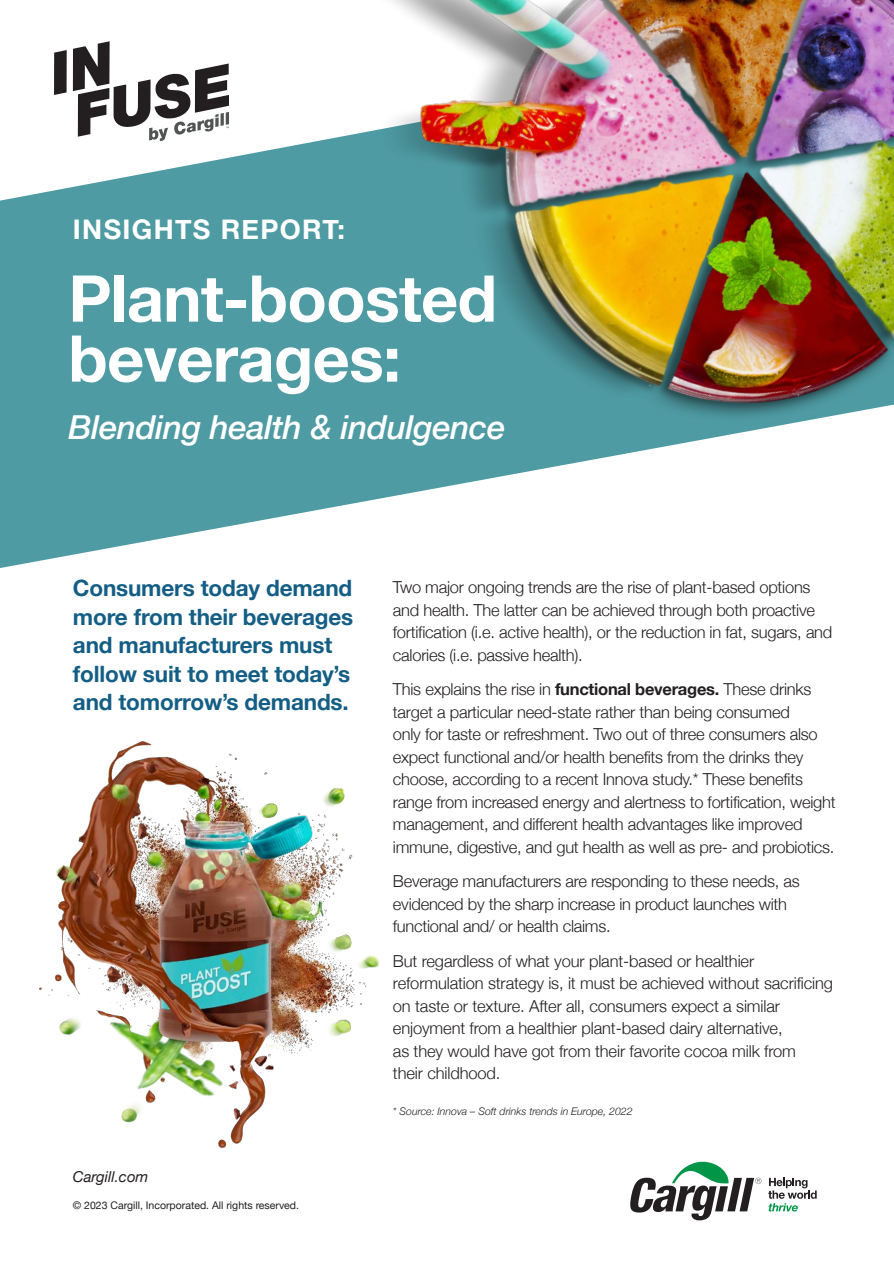
<style>
.page{position:relative;width:894px;height:1263px;background:#fff}
.page>*{position:absolute;margin:0;border:0;box-sizing:border-box;transform-origin:0 0}
.t1{font:700 64.5px/60px "Helvetica Neue";letter-spacing:-.01em;color:#fff}
.t2{font:italic 500 33px "Helvetica Neue";letter-spacing:-.01em;color:#fff}
.t3{font:700 27px "Helvetica Neue";letter-spacing:.05em;color:#fff}
.t4{font:700 22.5px/28.5px "Helvetica Neue";letter-spacing:-.01em;color:#145e85}
.t5{font:300 16.5px/22.5px "Helvetica Neue";letter-spacing:-.015em;color:#231f20}
.t6{font:italic 15px "Helvetica Neue";color:#231f20}
.FOOTNOTES{font:10.5px "Helvetica Neue";color:#231f20}
.footnote{font:italic 300 10.5px "Helvetica Neue";color:#231f20}
.s1{font-weight:700}
</style>
<div class="page">
<svg style="left:0;top:68px;width:339px;height:500px;fill:#4f9ba3"></svg>
<svg style="left:54px;top:50px;width:13px;height:45px"></svg>
<svg style="left:73px;top:41px;width:156px;height:100px"></svg>
<svg style="left:630px;top:1161px;width:131px;height:59px"></svg>
<svg style="left:768px;top:1177px;width:48px;height:34px"></svg>
<img style="left:293px;top:0;width:600px;height:506px">
<img style="left:39px;top:741px;width:341px;height:407px">
<p class="t3" style="left:73px;top:208px;width:273px">INSIGHTS REPORT:</p>
<p class="t1" style="left:68px;top:270px;width:430px">Plant-boosted beverages:</p>
<p class="t2" style="left:68px;top:398px;width:438px">Blending health &amp; indulgence</p>
<p class="t4" style="left:73px;top:574px;width:281px">Consumers today demand more from their beverages and manufacturers must follow suit to meet today’s and tomorrow’s demands.</p>
<p class="t6" style="left:73px;top:1165px;width:77px">Cargill.com</p>
<p class="FOOTNOTES" style="left:73px;top:1197px;width:227px">© 2023 Cargill, Incorporated. All rights reserved.</p>
<p class="t5" style="left:393px;top:575px;width:441px">Two major ongoing trends are the rise of plant-based options and health. The latter can be achieved through both proactive fortification (i.e. active health), or the reduction in fat, sugars, and calories (i.e. passive health).</p>
<p class="t5" style="left:393px;top:677px;width:444px">This explains the rise in <span class="s1">functional beverages.</span> These drinks target a particular need-state rather than being consumed<br>only for taste or refreshment. Two out of three consumers also expect functional and/or health benefits from the drinks they choose, according to a recent Innova study.* These benefits range from increased energy and alertness to fortification, weight management, and different health advantages like improved immune, digestive, and gut health as well as pre- and probiotics.</p>
<p class="t5" style="left:393px;top:869px;width:408px">Beverage manufacturers are responding to these needs, as evidenced by the sharp increase in product launches with functional and/ or health claims.</p>
<p class="t5" style="left:393px;top:948px;width:441px">But regardless of what your plant-based or healthier reformulation strategy is, it must be achieved without sacrificing on taste or texture. After all, consumers expect a similar enjoyment from a healthier plant-based dairy alternative,<br>as they would have got from their favorite cocoa milk from<br>their childhood.</p>
<p class="footnote" style="left:393px;top:1102px;width:241px">* Source: Innova – Soft drinks trends in Europe, 2022</p>
</div>
